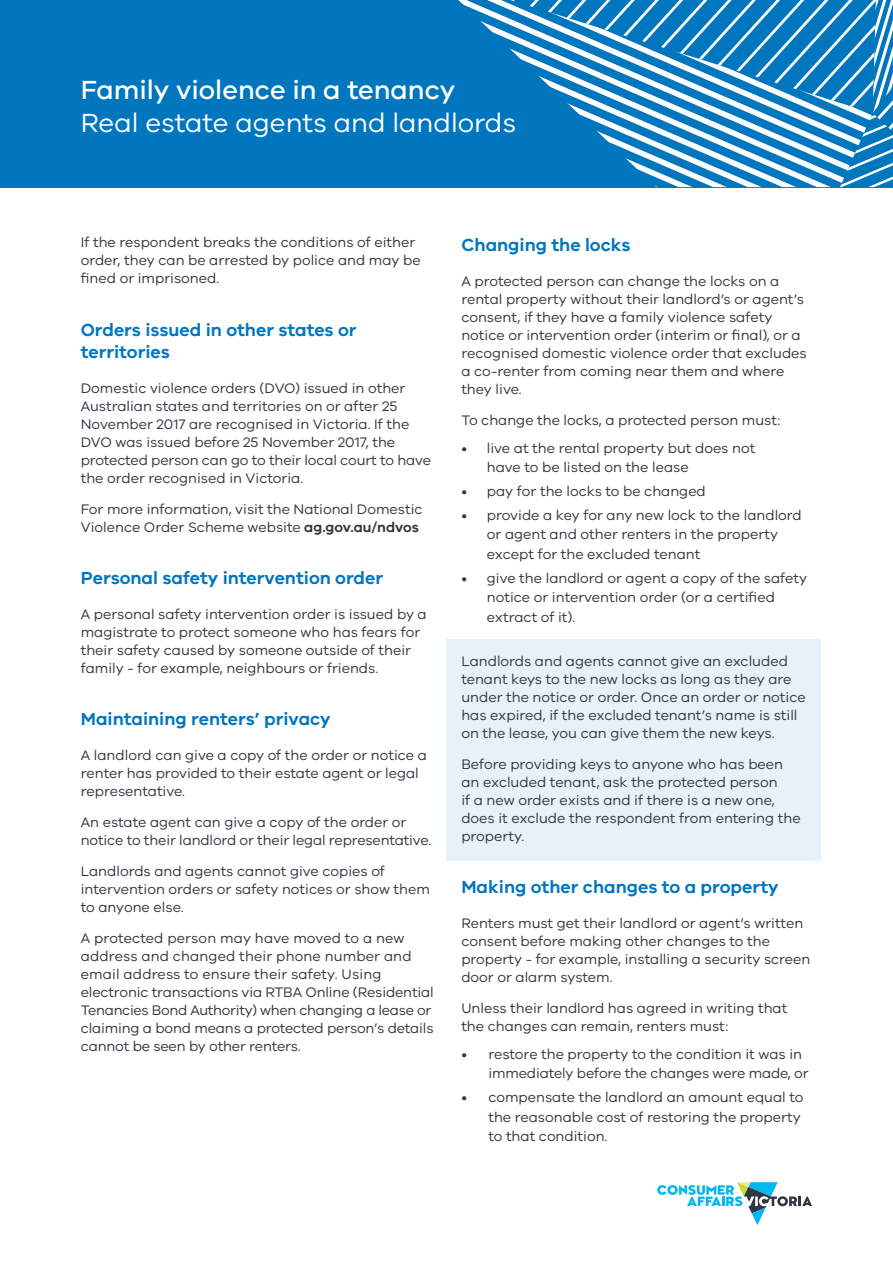
<style>
.page{position:relative;width:893px;height:1263px;background:#fff}
.page>*{position:absolute;margin:0;border:0;box-sizing:border-box;transform-origin:0 0}
.t1{font:27px/32.4px "VIC";color:#fff}
.Subheading{font:600 18px/22.5px "VIC";color:#0076be}
.Body{font:14.25px/18px "VIC";color:#323640}
.Bullet_points{font:14.25px/19.5px "VIC";color:#323640}
.s1{font-weight:500}
.s2{font-weight:600}
</style>
<div class="page">
<div style="left:446px;top:639px;width:375px;height:221px;background:#e6f1fa"></div>
<div style="left:0;top:0;width:893px;height:187px;background:#0076be"></div>
<svg style="left:458px;top:0;width:52px;height:49px"></svg>
<svg style="left:510px;top:0;width:383px;height:187px"></svg>
<svg style="left:657px;top:1182px;width:155px;height:43px"></svg>
<p class="t1" style="left:81px;top:73px;width:437px"><span class="s1">Family violence in a tenancy<br></span>Real estate agents and landlords</p>
<p class="Body" style="left:81px;top:233px;width:341px">If the respondent breaks the conditions of either order, they can be arrested by police and may be fined or imprisoned.</p>
<p class="Subheading" style="left:81px;top:318px;width:277px">Orders issued in other states or territories</p>
<p class="Body" style="left:81px;top:379px;width:352px">Domestic violence orders (DVO) issued in other Australian states and territories on or after 25<br>November 2017 are recognised in Victoria. If the DVO was issued before 25 November 2017, the protected person can go to their local court to have the order recognised in Victoria.</p>
<p class="Body" style="left:81px;top:500px;width:343px">For more information, visit the National Domestic<br>Violence Order Scheme website <span class="s2">ag.gov.au/ndvos</span></p>
<p class="Subheading" style="left:81px;top:566px;width:304px">Personal safety intervention order</p>
<p class="Body" style="left:81px;top:605px;width:348px">A personal safety intervention order is issued by a magistrate to protect someone who has fears for their safety caused by someone outside of their family - for example, neighbours or friends.</p>
<p class="Subheading" style="left:81px;top:707px;width:251px">Maintaining renters’ privacy</p>
<p class="Body" style="left:81px;top:746px;width:348px">A landlord can give a copy of the order or notice a renter has provided to their estate agent or legal representative.</p>
<p class="Body" style="left:81px;top:813px;width:352px">An estate agent can give a copy of the order or notice to their landlord or their legal representative.</p>
<p class="Body" style="left:81px;top:862px;width:351px">Landlords and agents cannot give copies of intervention orders or safety notices or show them to anyone else.</p>
<p class="Body" style="left:81px;top:928px;width:355px">A protected person may have moved to a new address and changed their phone number and email address to ensure their safety. Using electronic transactions via RTBA Online (Residential Tenancies Bond Authority) when changing a lease or claiming a bond means a protected person’s details cannot be seen by other renters.</p>
<p class="Subheading" style="left:461px;top:233px;width:171px">Changing the locks</p>
<p class="Body" style="left:461px;top:272px;width:347px">A protected person can change the locks on a rental property without their landlord’s or agent’s consent, if they have a family violence safety notice or intervention order (interim or final), or a recognised domestic violence order that excludes a co-renter from coming near them and where they live.</p>
<p class="Body" style="left:461px;top:411px;width:321px">To change the locks, a protected person must:</p>
<p class="Bullet_points" style="left:487px;top:438px;width:270px;text-indent:-26px">• live at the rental property but does not have to be listed on the lease</p>
<p class="Bullet_points" style="left:461px;top:481px;width:246px">• pay for the locks to be changed</p>
<p class="Bullet_points" style="left:487px;top:505px;width:316px;text-indent:-26px">• provide a key for any new lock to the landlord or agent and other renters in the property except for the excluded tenant</p>
<p class="Bullet_points" style="left:487px;top:568px;width:322px;text-indent:-26px">• give the landlord or agent a copy of the safety notice or intervention order (or a certified extract of it).</p>
<p class="Body" style="left:461px;top:652px;width:346px">Landlords and agents cannot give an excluded tenant keys to the new locks as long as they are under the notice or order. Once an order or notice has expired, if the excluded tenant’s name is still on the lease, you can give them the new keys.</p>
<p class="Body" style="left:461px;top:755px;width:341px">Before providing keys to anyone who has been an excluded tenant, ask the protected person<br>if a new order exists and if there is a new one, does it exclude the respondent from entering the property.</p>
<p class="Subheading" style="left:461px;top:875px;width:319px">Making other changes to a property</p>
<p class="Body" style="left:461px;top:914px;width:351px">Renters must get their landlord or agent’s written consent before making other changes to the property - for example, installing a security screen door or alarm system.</p>
<p class="Body" style="left:461px;top:999px;width:328px">Unless their landlord has agreed in writing that the changes can remain, renters must:</p>
<p class="Body" style="left:488px;top:1044px;width:322px;line-height:19.5px;text-indent:-27px">• restore the property to the condition it was in immediately before the changes were made, or</p>
<p class="Body" style="left:488px;top:1087px;width:317px;line-height:19.5px;text-indent:-27px">• compensate the landlord an amount equal to the reasonable cost of restoring the property to that condition.</p>
</div>
